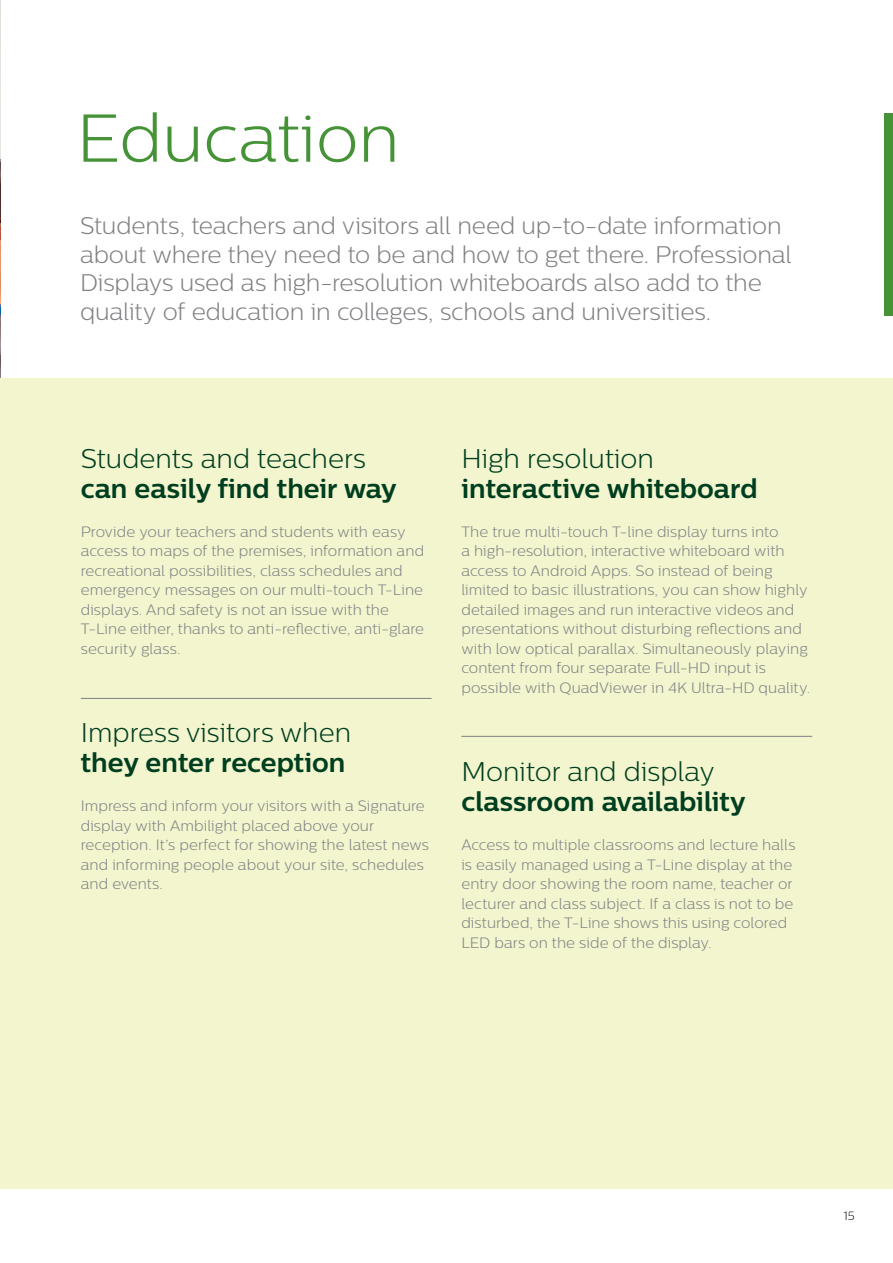
<style>
.page{position:relative;width:893px;height:1263px;background:#fff}
.page>*{position:absolute;margin:0;border:0;box-sizing:border-box;transform-origin:0 0}
.Headline_2_Light{font:300 67.5px "Centrale Sans";color:#459336}
.Headline_2_Light-2{font:700 27px "Centrale Sans";color:#003e20}
.Headline_2_Light-3{font:300 27px "Centrale Sans";color:#003e20}
.Intro{font:300 24px/28.5px "Centrale Sans";letter-spacing:-.01em;color:#808285}
.Body_Copy_Intro{font:300 15px/19.5px "Centrale Sans";letter-spacing:.005em;color:#808285}
.t1{font:300 12px "Centrale Sans";color:#231f20}
</style>
<div class="page">
<img style="left:0;top:0;width:1px;height:1188px">
<div style="left:1px;top:378px;width:892px;height:810px;background:#f2f5cd"></div>
<div style="left:884px;top:114px;width:9px;height:202px;background:#459336"></div>
<hr style="left:81px;top:698px;width:351px;height:1px;background:#808285">
<hr style="left:461px;top:736px;width:351px;height:1px;background:#808285">
<p class="Headline_2_Light" style="left:77px;top:100px;width:325px">Education</p>
<p class="Intro" style="left:80px;top:211px;width:713px">Students, teachers and visitors all need up-to-date information about where they need to be and how to get there. Professional Displays used as high-resolution whiteboards also add to the quality of education in colleges, schools and universities.</p>
<p class="Headline_2_Light-3" style="left:81px;top:443px;width:287px">Students and teachers</p>
<p class="Headline_2_Light-2" style="left:81px;top:472px;width:318px">can easily find their way</p>
<p class="Body_Copy_Intro" style="left:81px;top:521px;width:345px">Provide your teachers and students with easy access to maps of the premises, information and recreational possibilities, class schedules and emergency messages on our multi-touch T-Line displays. And safety is not an issue with the T-Line either, thanks to anti-reflective, anti-glare security glass.</p>
<p class="Headline_2_Light-3" style="left:81px;top:717px;width:272px">Impress visitors when</p>
<p class="Headline_2_Light-2" style="left:81px;top:746px;width:266px">they enter reception</p>
<p class="Body_Copy_Intro" style="left:81px;top:796px;width:350px">Impress and inform your visitors with a Signature display with Ambilight placed above your reception. It’s perfect for showing the latest news and informing people about your site, schedules and events.</p>
<p class="Headline_2_Light-3" style="left:461px;top:443px;width:194px">High resolution</p>
<p class="Headline_2_Light-2" style="left:461px;top:472px;width:298px">interactive whiteboard</p>
<p class="Body_Copy_Intro" style="left:461px;top:521px;width:350px">The true multi-touch T-line display turns into<br>a high-resolution, interactive whiteboard with access to Android Apps. So instead of being limited to basic illustrations, you can show highly detailed images and run interactive videos and presentations without disturbing reflections and with low optical parallax. Simultaneously playing content from four separate Full-HD input is possible with QuadViewer in 4K Ultra-HD quality.</p>
<p class="Headline_2_Light-3" style="left:461px;top:756px;width:255px">Monitor and display</p>
<p class="Headline_2_Light-2" style="left:461px;top:785px;width:286px">classroom availability</p>
<p class="Body_Copy_Intro" style="left:461px;top:835px;width:336px">Access to multiple classrooms and lecture halls is easily managed using a T-Line display at the entry door showing the room name, teacher or lecturer and class subject. If a class is not to be disturbed, the T-Line shows this using colored LED bars on the side of the display.</p>
<p class="t1" style="left:843px;top:1209px;width:13px">15</p>
</div>
